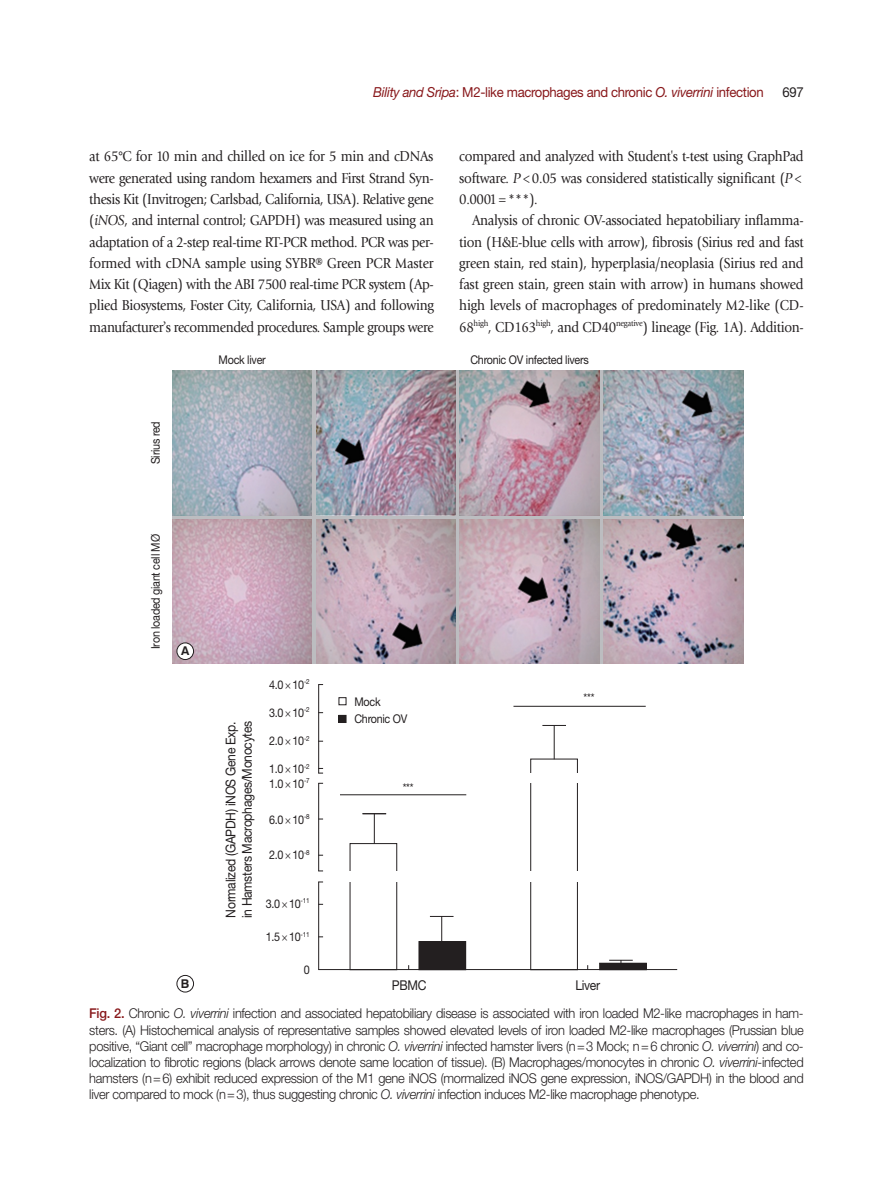
<style>
.page{position:relative;width:893px;height:1191px;background:#fff}
.page>*{position:absolute;margin:0;border:0;box-sizing:border-box;transform-origin:0 0}
.본문{font:15px/21.3px "Giovanni Std";letter-spacing:-.025em;color:#231f20;text-align:justify;scale:.9 1}
.하시라{font:13.8px "Helvetica Neue LT Std";letter-spacing:-.025em;color:#88181b;scale:.95 1}
.하시라-2{font:13.8px "Helvetica Neue LT Std";color:#231f20;scale:.95 1}
.표_제목__그림_설명{font:300 13.5px/16.2px "Helvetica Neue LT Std";letter-spacing:-.025em;color:#231f20;text-align:justify;scale:.95 1}
.그림_지문_8pt{font:13.5px "Helvetica Neue LT Std";letter-spacing:-.025em;color:#231f20;scale:.9 1}
.t1{font:700 12.15px "Swiss 721 BT";color:#231f20}
.그림_지문_8pt-2{font:12px "Helvetica Neue LT Std";letter-spacing:-.025em;color:#231f20;scale:.9 1}
.s1{font-style:italic}
.s2{font-family:"Utopia Std"}
.s3{font-family:"Minion Pro"}
.s4{font-weight:300}
.s5{font-weight:500;color:#88181b}
</style>
<div class="page">
<div style="left:172px;top:370px;width:571px;height:294px;background:linear-gradient(to right,#bcbdc0,#bcbdc0)"></div>
<img style="left:172px;top:370px;width:140px;height:145px">
<img style="left:172px;top:519px;width:140px;height:145px">
<img style="left:316px;top:370px;width:140px;height:145px">
<img style="left:316px;top:519px;width:140px;height:145px">
<img style="left:460px;top:370px;width:139px;height:145px">
<img style="left:460px;top:519px;width:139px;height:145px">
<img style="left:604px;top:370px;width:139px;height:145px">
<img style="left:604px;top:519px;width:139px;height:145px">
<div style="left:177px;top:643px;width:17px;height:16px;background:#fff;border-radius:50%"></div>
<div style="left:177px;top:642px;width:17px;height:17px;border:1px solid #231f20;border-radius:50%"></div>
<div style="left:177px;top:975px;width:17px;height:17px;border:1px solid #231f20;border-radius:50%"></div>
<div style="left:350px;top:843px;width:47px;height:127px;border:1px solid #231f20"></div>
<div style="left:530px;top:759px;width:48px;height:211px;border:1px solid #231f20"></div>
<div style="left:321px;top:871px;width:314px;height:10px;background:#fff"></div>
<div style="left:321px;top:773px;width:314px;height:10px;background:#fff"></div>
<svg style="left:362px;top:813px;width:24px;height:1px"></svg>
<hr style="left:340px;top:794px;width:126px;height:1px;background:#231f20">
<hr style="left:513px;top:706px;width:133px;height:1px;background:#231f20">
<svg style="left:430px;top:916px;width:23px;height:1px"></svg>
<svg style="left:542px;top:725px;width:24px;height:1px"></svg>
<hr style="left:374px;top:813px;width:1px;height:30px;background:#231f20">
<hr style="left:441px;top:916px;width:1px;height:30px;background:#231f20">
<hr style="left:554px;top:725px;width:1px;height:34px;background:#231f20">
<svg style="left:609px;top:960px;width:24px;height:3px"></svg>
<svg style="left:318px;top:768px;width:5px;height:6px"></svg>
<div style="left:339px;top:697px;width:7px;height:8px;border:1px solid #231f20"></div>
<div style="left:339px;top:715px;width:7px;height:7px;background:#231f20"></div>
<div style="left:419px;top:941px;width:47px;height:28px;background:#231f20"></div>
<div style="left:600px;top:963px;width:46px;height:6px;background:#231f20"></div>
<hr style="left:318px;top:783px;width:1px;height:88px;background:#231f20">
<hr style="left:318px;top:684px;width:1px;height:89px;background:#231f20">
<hr style="left:318px;top:881px;width:1px;height:88px;background:#231f20">
<hr style="left:318px;top:969px;width:359px;height:1px;background:#231f20">
<p class="하시라" style="left:373px;top:83px;width:413px"><span class="s1">Bility and Sripa</span>: M2-like macrophages and chronic <span class="s1">O. viverrini</span> infection</p>
<p class="하시라-2" style="left:782px;top:83px;width:24px">697</p>
<p class="본문" style="left:89px;top:146px;width:384px">at 65<span class="s2">°</span>C for 10 min and chilled on ice for 5 min and cDNAs were generated using random hexamers and First Strand Syn&shy;thesis Kit (Invitrogen; Carlsbad, California, USA). Relative gene (<span class="s1">iNOS</span>, and internal control; GAPDH) was measured using an adaptation of a 2-step real-time RT-PCR method. PCR was per&shy;formed with cDNA sample using SYBR® Green PCR Master Mix Kit (Qiagen) with the ABI 7500 real-time PCR system (Ap&shy;plied Biosystems, Foster City, California, USA) and following manufacturer<span class="s3">’</span>s recommended procedures. Sample groups were</p>
<p class="본문" style="left:459px;top:146px;width:384px">compared and analyzed with Student<span class="s3">'</span>s t-test using GraphPad software. <span class="s1">P</span> <span class="s3">&lt;</span>0.05 was considered statistically significant (<span class="s1">P</span> <span class="s3">&lt; </span>0.0001<span class="s3">=</span>***).</p>
<p class="본문" style="left:459px;top:210px;width:384px;text-indent:13px">Analysis of chronic OV-associated hepatobiliary inflamma&shy;tion (H&amp;E-blue cells with arrow), fibrosis (Sirius red and fast green stain, red stain), hyperplasia/neoplasia (Sirius red and fast green stain, green stain with arrow) in humans showed high levels of macrophages of predominately M2-like (CD-68<sup>high</sup>, CD163<sup>high</sup>, and CD40<sup>negative</sup>) lineage (Fig. 1A). Addition-</p>
<p class="그림_지문_8pt-2" style="left:148px;top:464px;width:49px;rotate:-90deg">Sirius red</p>
<p class="그림_지문_8pt-2" style="left:148px;top:649px;width:129px;rotate:-90deg">Iron loaded giant cell MØ</p>
<p class="t1" style="left:181px;top:644px;width:10px">A</p>
<p class="t1" style="left:181px;top:976px;width:10px">B</p>
<p class="그림_지문_8pt-2" style="left:219px;top:353px;width:54px">Mock liver</p>
<p class="그림_지문_8pt-2" style="left:470px;top:353px;width:133px">Chronic OV infected livers</p>
<p class="그림_지문_8pt" style="left:223px;top:917px;width:219px;rotate:-90deg">Normalized (GAPDH) iNOS Gene Exp.</p>
<p class="그림_지문_8pt" style="left:239px;top:918px;width:221px;rotate:-90deg">in Hamsters Macrophages/Monocytes</p>
<p class="그림_지문_8pt-2" style="left:269px;top:677px;width:47px">4.0<span class="s4">×</span>10<sup>-2</sup></p>
<p class="그림_지문_8pt-2" style="left:269px;top:705px;width:47px">3.0<span class="s4">×</span>10<sup>-2</sup></p>
<p class="그림_지문_8pt-2" style="left:269px;top:733px;width:47px">2.0<span class="s4">×</span>10<sup>-2</sup></p>
<p class="그림_지문_8pt-2" style="left:269px;top:761px;width:47px">1.0<span class="s4">×</span>10<sup>-2</sup></p>
<p class="그림_지문_8pt-2" style="left:269px;top:776px;width:47px">1.0<span class="s4">×</span>10<sup>-7</sup></p>
<p class="그림_지문_8pt-2" style="left:269px;top:812px;width:47px">6.0<span class="s4">×</span>10<sup>-8</sup></p>
<p class="그림_지문_8pt-2" style="left:269px;top:848px;width:47px">2.0<span class="s4">×</span>10<sup>-8</sup></p>
<p class="그림_지문_8pt-2" style="left:266px;top:896px;width:50px">3.0<span class="s4">×</span>10<sup>-11</sup></p>
<p class="그림_지문_8pt-2" style="left:266px;top:929px;width:50px">1.5<span class="s4">×</span>10<sup>-11</sup></p>
<p class="그림_지문_8pt-2" style="left:304px;top:962px;width:8px">0</p>
<p class="그림_지문_8pt-2" style="left:354px;top:694px;width:31px">Mock</p>
<p class="그림_지문_8pt-2" style="left:354px;top:711px;width:60px">Chronic OV</p>
<p class="그림_지문_8pt-2" style="left:403px;top:780px;width:14px">***</p>
<p class="그림_지문_8pt-2" style="left:584px;top:691px;width:14px">***</p>
<p class="그림_지문_8pt" style="left:392px;top:977px;width:40px">PBMC</p>
<p class="그림_지문_8pt" style="left:575px;top:977px;width:29px">Liver</p>
<p class="표_제목__그림_설명" style="left:89px;top:1005px;width:753px"><span class="s5">Fig. 2.</span> Chronic <span class="s1">O. viverrini</span> infection and associated hepatobiliary disease is associated with iron loaded M2-like macrophages in ham&shy;sters. (A) Histochemical analysis of representative samples showed elevated levels of iron loaded M2-like macrophages (Prussian blue positive, “Giant cell” macrophage morphology) in chronic <span class="s1">O. viverrini</span> infected hamster livers (n=3 Mock; n=6 chronic <span class="s1">O. viverrini</span>) and co&shy;localization to fibrotic regions (black arrows denote same location of tissue). (B) Macrophages/monocytes in chronic <span class="s1">O. viverrini</span>-infected hamsters (n=6) exhibit reduced expression of the M1 gene iNOS (mormalized iNOS gene expression, iNOS/GAPDH) in the blood and liver compared to mock (n=3), thus suggesting chronic <span class="s1">O. viverrini</span> infection induces M2-like macrophage phenotype.</p>
</div>
